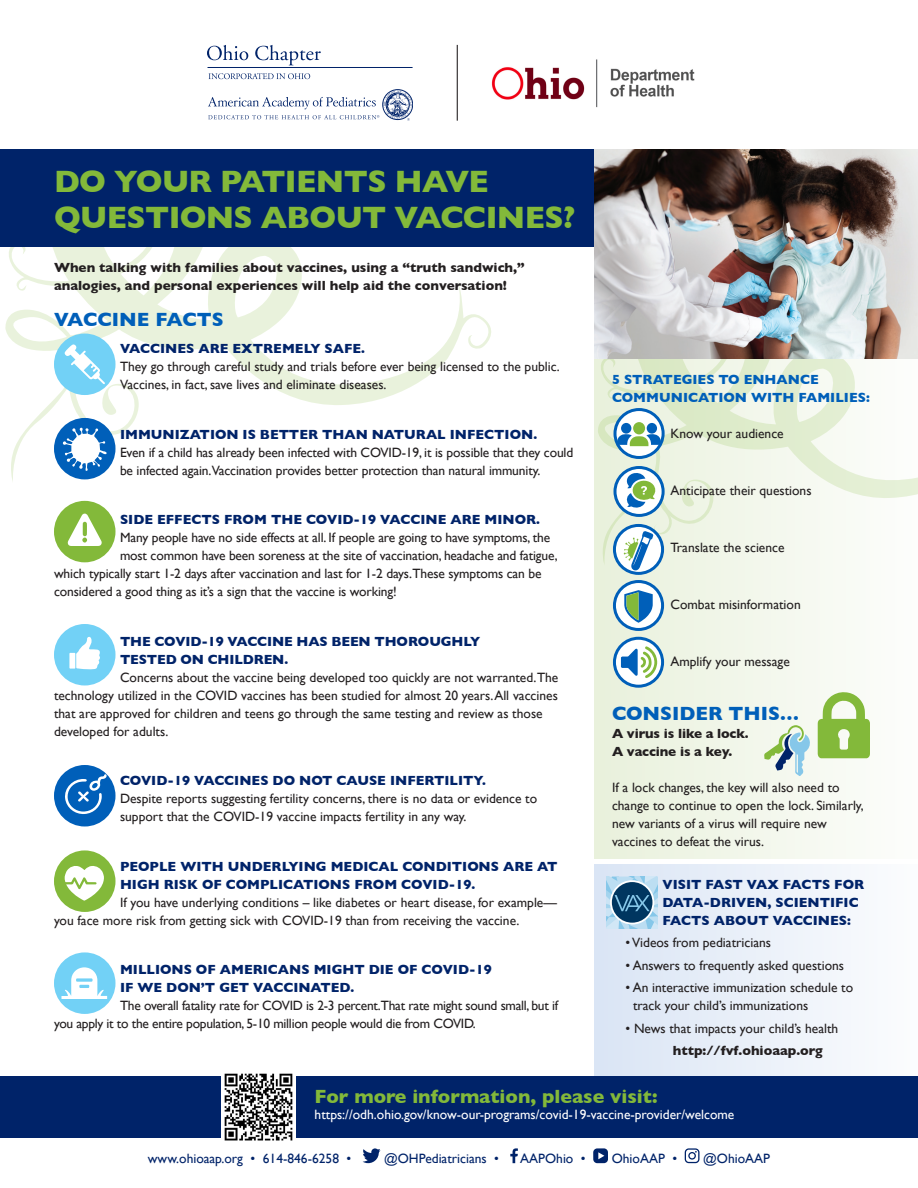
<style>
.page{position:relative;width:918px;height:1188px;background:#fff}
.page>*{position:absolute;margin:0;border:0;box-sizing:border-box;transform-origin:0 0}
.t1{font:700 31.5px/36px "Gill Sans";letter-spacing:-.02em;color:#83b93a}
.Copy{font:700 19.5px "Gill Sans";color:#83b93a}
.Copy-2{font:700 19.5px "Gill Sans";color:#005fb9}
.Copy-3{font:13.5px/18px "Gill Sans";color:#231f20}
.Copy-4{font:700 13.5px/18px "Gill Sans";color:#002369}
.Copy-5{font:700 13.5px/18px "Gill Sans";color:#231f20}
.Copy-6{font:13.5px/18px "Gill Sans";letter-spacing:-.02em;color:#231f20}
.Copy-7{font:13.5px "Gill Sans";color:#fff}
.t2{font:13.5px "Gill Sans";color:#002369}
.Copy-8{font:700 13.5px/18px "Gill Sans";color:#005fb9}
</style>
<div class="page">
<div style="left:594px;top:359px;width:324px;height:500px;background:linear-gradient(to right,#e6efdb,#fdfefc)"></div>
<svg style="left:596px;top:358px;width:322px;height:207px"></svg>
<div style="left:594px;top:864px;width:324px;height:226px;background:linear-gradient(to right,#d9e4f4,#fcfcfe)"></div>
<svg style="left:5px;top:247px;width:486px;height:234px"></svg>
<div style="left:0;top:1076px;width:918px;height:62px;background:#002369"></div>
<div style="left:0;top:150px;width:594px;height:97px;background:#002369"></div>
<svg style="left:363px;top:1148px;width:17px;height:16px"></svg>
<svg style="left:510px;top:1148px;width:8px;height:15px"></svg>
<svg style="left:593px;top:1148px;width:15px;height:15px"></svg>
<svg style="left:685px;top:1148px;width:15px;height:15px"></svg>
<hr style="left:208px;top:67px;width:205px;height:1px;background:#002369">
<svg style="left:207px;top:45px;width:41px;height:15px"></svg>
<svg style="left:255px;top:45px;width:66px;height:20px"></svg>
<svg style="left:209px;top:73px;width:101px;height:6px"></svg>
<svg style="left:208px;top:89px;width:205px;height:32px"></svg>
<hr style="left:457px;top:45px;width:1px;height:76px;background:#231f20">
<div style="left:54px;top:334px;width:62px;height:61px;background:#72d1f6;border-radius:50%"></div>
<svg style="left:65px;top:344px;width:40px;height:40px"></svg>
<svg style="left:615px;top:410px;width:48px;height:47px"></svg>
<div style="left:614px;top:408px;width:51px;height:51px;border:3px solid #005fb9;border-radius:50%"></div>
<div style="left:54px;top:418px;width:62px;height:61px;background:#005fb9;border-radius:50%"></div>
<div style="left:54px;top:501px;width:62px;height:61px;background:#83b93a;border-radius:50%"></div>
<div style="left:54px;top:624px;width:62px;height:62px;background:#72d1f6;border-radius:50%"></div>
<div style="left:54px;top:765px;width:62px;height:61px;background:#005fb9;border-radius:50%"></div>
<div style="left:54px;top:850px;width:62px;height:62px;background:#83b93a;border-radius:50%"></div>
<div style="left:54px;top:952px;width:62px;height:62px;background:#72d1f6;border-radius:50%"></div>
<svg style="left:63px;top:427px;width:44px;height:44px"></svg>
<svg style="left:65px;top:774px;width:42px;height:40px"></svg>
<svg style="left:65px;top:866px;width:39px;height:35px"></svg>
<svg style="left:61px;top:967px;width:46px;height:32px"></svg>
<svg style="left:68px;top:513px;width:34px;height:33px"></svg>
<svg style="left:69px;top:637px;width:31px;height:33px"></svg>
<img style="left:491px;top:59px;width:204px;height:49px">
<svg style="left:615px;top:467px;width:48px;height:48px"></svg>
<div style="left:614px;top:466px;width:51px;height:51px;border:3px solid #005fb9;border-radius:50%"></div>
<svg style="left:614px;top:525px;width:49px;height:48px"></svg>
<div style="left:613px;top:524px;width:51px;height:51px;border:3px solid #005fb9;border-radius:50%"></div>
<svg style="left:624px;top:531px;width:30px;height:40px"></svg>
<img style="left:594px;top:150px;width:324px;height:208px">
<img style="left:222px;top:1073px;width:73px;height:68px">
<svg style="left:614px;top:582px;width:49px;height:47px"></svg>
<div style="left:613px;top:580px;width:51px;height:51px;border:3px solid #005fb9;border-radius:50%"></div>
<svg style="left:614px;top:638px;width:49px;height:48px"></svg>
<div style="left:613px;top:637px;width:51px;height:51px;border:3px solid #005fb9;border-radius:50%"></div>
<svg style="left:617px;top:434px;width:44px;height:12px"></svg>
<div style="left:633px;top:422px;width:12px;height:13px;background:#83b93a;border-radius:50%"></div>
<div style="left:647px;top:423px;width:10px;height:11px;background:#005fb9;border-radius:50%"></div>
<div style="left:621px;top:423px;width:10px;height:11px;background:#005fb9;border-radius:50%"></div>
<svg style="left:625px;top:472px;width:31px;height:37px"></svg>
<svg style="left:624px;top:590px;width:29px;height:33px"></svg>
<svg style="left:621px;top:646px;width:36px;height:32px"></svg>
<svg style="left:606px;top:877px;width:52px;height:51px"></svg>
<svg style="left:818px;top:692px;width:52px;height:66px"></svg>
<svg style="left:764px;top:725px;width:47px;height:51px"></svg>
<p class="t1" style="left:54px;top:163px;width:523px">DO YOUR PATIENTS HAVE<br>QUESTIONS ABOUT VACCINES?</p>
<p class="Copy-5" style="left:54px;top:259px;width:472px">When talking with families about vaccines, using a “truth sandwich,” analogies, and personal experiences will help aid the conversation!</p>
<p class="Copy-2" style="left:54px;top:304px;width:171px">VACCINE FACTS</p>
<p class="Copy-4" style="left:120px;top:340px;width:247px">VACCINES ARE EXTREMELY SAFE.</p>
<p class="Copy-3" style="left:120px;top:358px;width:441px">They go through careful study and trials before ever being licensed to the public.<br>Vaccines, in fact, save lives and eliminate diseases.</p>
<p class="Copy-4" style="left:120px;top:425px;width:419px">IMMUNIZATION IS BETTER THAN NATURAL INFECTION.</p>
<p class="Copy-3" style="left:120px;top:443px;width:455px">Even if a child has already been infected with COVID-19, it is possible that they could be infected again.Vaccination provides better protection than natural immunity.</p>
<p class="Copy-4" style="left:120px;top:511px;width:422px">SIDE EFFECTS FROM THE COVID-19 VACCINE ARE MINOR.</p>
<p class="Copy-3" style="left:120px;top:529px;width:432px">Many people have no side effects at all. If people are going to have symptoms, the</p>
<p class="Copy-3" style="left:120px;top:547px;width:439px">most common have been soreness at the site of vaccination, headache and fatigue,</p>
<p class="Copy-3" style="left:54px;top:565px;width:489px">which typically start 1-2 days after vaccination and last for 1-2 days.These symptoms can be</p>
<p class="Copy-3" style="left:54px;top:583px;width:344px">considered a good thing as it’s a sign that the vaccine is working!</p>
<p class="Copy-4" style="left:120px;top:632px;width:362px">THE COVID-19 VACCINE HAS BEEN THOROUGHLY<br>TESTED ON CHILDREN.</p>
<p class="Copy-3" style="left:54px;top:668px;width:506px;text-indent:66px">Concerns about the vaccine being developed too quickly are not warranted.The technology utilized in the COVID vaccines has been studied for almost 20 years. All vaccines that are approved for children and teens go through the same testing and review as those developed for adults.</p>
<p class="Copy-4" style="left:120px;top:772px;width:368px">COVID-19 VACCINES DO NOT CAUSE INFERTILITY.</p>
<p class="Copy-3" style="left:120px;top:790px;width:419px">Despite reports suggesting fertility concerns, there is no data or evidence to support that the COVID-19 vaccine impacts fertility in any way.</p>
<p class="Copy-4" style="left:120px;top:857px;width:439px">PEOPLE WITH UNDERLYING MEDICAL CONDITIONS ARE AT<br>HIGH RISK OF COMPLICATIONS FROM COVID-19.</p>
<p class="Copy-3" style="left:54px;top:893px;width:504px;text-indent:66px">If you have underlying conditions – like diabetes or heart disease, for example— you face more risk from getting sick with COVID-19 than from receiving the vaccine.</p>
<p class="Copy-4" style="left:120px;top:961px;width:373px">MILLIONS OF AMERICANS MIGHT DIE OF COVID-19<br>IF WE DON’T GET VACCINATED.</p>
<p class="Copy-6" style="left:54px;top:997px;width:506px;text-indent:66px">The overall fatality rate for COVID is 2-3 percent.That rate might sound small, but if you apply it to the entire population, 5-10 million people would die from COVID.</p>
<p class="Copy-8" style="left:612px;top:370px;width:259px">5 STRATEGIES TO ENHANCE<br>COMMUNICATION WITH FAMILIES:</p>
<p class="Copy-3" style="left:670px;top:425px;width:115px">Know your audience</p>
<p class="Copy-3" style="left:670px;top:482px;width:143px">Anticipate their questions</p>
<p class="Copy-3" style="left:670px;top:539px;width:116px">Translate the science</p>
<p class="Copy-3" style="left:670px;top:596px;width:132px">Combat misinformation</p>
<p class="Copy-3" style="left:670px;top:653px;width:121px">Amplify your message</p>
<p class="Copy-2" style="left:612px;top:698px;width:189px">CONSIDER THIS…</p>
<p class="Copy-5" style="left:612px;top:724px;width:138px">A virus is like a lock.</p>
<p class="Copy-5" style="left:612px;top:742px;width:122px">A vaccine is a key.</p>
<p class="Copy-3" style="left:612px;top:778px;width:253px">If a lock changes, the key will also need to change to continue to open the lock. Similarly, new variants of a virus will require new vaccines to defeat the virus.</p>
<p class="Copy-4" style="left:662px;top:875px;width:203px">VISIT FAST VAX FACTS FOR<br>DATA-DRIVEN, SCIENTIFIC<br>FACTS ABOUT VACCINES:</p>
<p class="Copy-3" style="left:626px;top:934px;width:147px">• Videos from pediatricians</p>
<p class="Copy-3" style="left:626px;top:956px;width:220px">• Answers to frequently asked questions</p>
<p class="Copy-3" style="left:633px;top:979px;width:222px;text-indent:-8px">• An interactive immunization schedule to track your child’s immunizations</p>
<p class="Copy-3" style="left:626px;top:1019px;width:214px">• News that impacts your child’s health</p>
<p class="Copy-5" style="left:673px;top:1041px;width:151px">http://fvf.ohioaap.org</p>
<p class="Copy" style="left:315px;top:1081px;width:344px">For more information, please visit:</p>
<p class="Copy-7" style="left:315px;top:1107px;width:421px">https://odh.ohio.gov/know-our-programs/covid-19-vaccine-provider/welcome</p>
<p class="t2" style="left:148px;top:1151px;width:205px">www.ohioaap.org • 614-846-6258 •</p>
<p class="t2" style="left:384px;top:1151px;width:116px">@OHPediatricians •</p>
<p class="t2" style="left:520px;top:1151px;width:67px">AAPOhio •</p>
<p class="t2" style="left:612px;top:1151px;width:67px">OhioAAP •</p>
<p class="t2" style="left:703px;top:1151px;width:68px">@OhioAAP</p>
</div>
